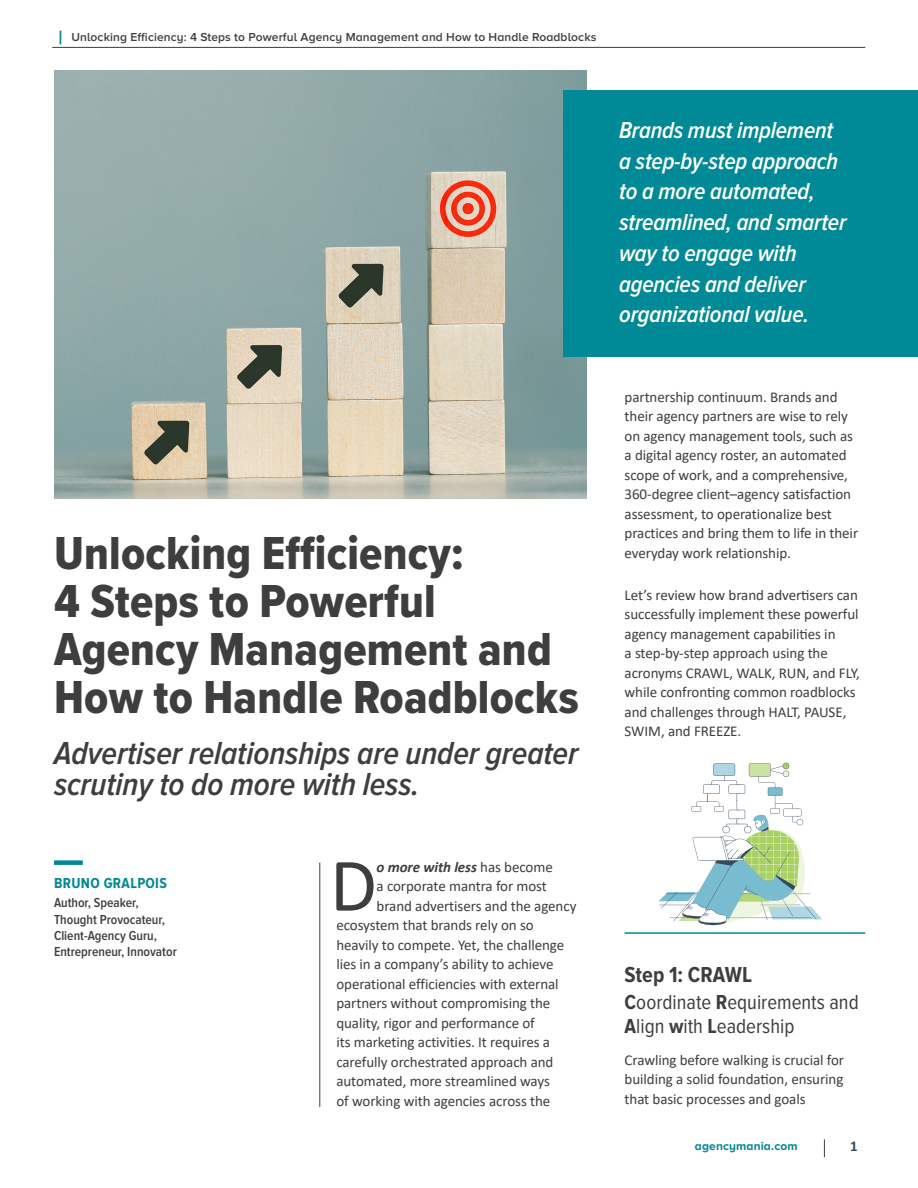
<style>
.page{position:relative;width:918px;height:1188px;background:#fff}
.page>*{position:absolute;margin:0;border:0;box-sizing:border-box;transform-origin:0 0}
.t1{font:76.5px "Calibri";color:#3e3e3f}
.t2{font:48px/48px "Proxima Nova Cond Extrabld";letter-spacing:.005em;color:#3e3e3f}
.t3{font:italic 600 33px/31.5px "Proxima Nova Cond";letter-spacing:-.005em;color:#3e3e3f}
.t4{font:italic 600 24px/30.8px "Proxima Nova Cond";letter-spacing:-.01em;color:#fff}
.t5{font:700 22.5px "Proxima Nova Cond";color:#3e3e3f}
.t6{font:21px/24px "Proxima Nova Cond";color:#3e3e3f}
.t7{font:700 19.5px "Proxima Nova A";color:#008996}
.t8{font:15px/19.5px "Calibri";letter-spacing:-.005em;color:#3e3e3f}
.t9{font:italic 700 15px "Calibri";letter-spacing:-.005em;color:#3e3e3f}
.t10{font:700 15px "Proxima Nova A Cond";letter-spacing:.025em;color:#008996}
.t11{font:700 15px "Calibri";color:#33485c}
.t12{font:600 13.5px "Proxima Nova Cond";color:#3e3e3f}
.t13{font:600 12px "Proxima Nova A";letter-spacing:.01em;color:#3e3e3f}
.t14{font:700 12px "Proxima Nova A";letter-spacing:.01em;color:#008996}
.s1{font-weight:400;font-style:normal}
.s2{font-weight:700}
</style>
<div class="page">
<img style="left:54px;top:70px;width:533px;height:429px">
<hr style="left:319px;top:863px;width:1px;height:244px;background:#3e3e3f">
<div style="left:54px;top:860px;width:29px;height:5px;background:#008996"></div>
<hr style="left:52px;top:47px;width:813px;height:1px;background:#3e3e3f">
<svg style="left:824px;top:1139px;width:1px;height:18px"></svg>
<div style="left:563px;top:90px;width:355px;height:266px;background:#008996"></div>
<svg style="left:659px;top:763px;width:163px;height:162px"></svg>
<hr style="left:625px;top:932px;width:240px;height:2px;background:#008996">
<p class="t7" style="left:58px;top:26px;width:6px">|</p>
<p class="t13" style="left:71px;top:30px;width:527px">Unlocking Efficiency: 4 Steps to Powerful Agency Management and How to Handle Roadblocks</p>
<p class="t2" style="left:54px;top:528px;width:411px">Unlocking Efficiency:</p>
<p class="t2" style="left:54px;top:576px;width:526px">4 Steps to Powerful<br>Agency Management and<br>How to Handle Roadblocks</p>
<p class="t3" style="left:54px;top:738px;width:526px">Advertiser relationships are under greater scrutiny to do more with less.</p>
<p class="t10" style="left:54px;top:875px;width:114px">BRUNO GRALPOIS</p>
<p class="t12" style="left:54px;top:895px;width:86px">Author, Speaker,</p>
<p class="t12" style="left:54px;top:912px;width:112px">Thought Provocateur,</p>
<p class="t12" style="left:54px;top:928px;width:105px">Client-Agency Guru,</p>
<p class="t12" style="left:54px;top:944px;width:124px">Entrepreneur, Innovator</p>
<p class="t1" style="left:330px;top:832px;width:49px">D</p>
<p class="t9" style="left:377px;top:856px;width:178px">o more with less <span class="s1">has become</span></p>
<p class="t8" style="left:377px;top:876px;width:172px">a corporate mantra for most</p>
<p class="t8" style="left:377px;top:896px;width:201px">brand advertisers and the agency</p>
<p class="t8" style="left:336px;top:915px;width:199px">ecosystem that brands rely on so</p>
<p class="t8" style="left:336px;top:935px;width:229px">heavily to compete. Yet, the challenge</p>
<p class="t8" style="left:336px;top:954px;width:219px">lies in a company’s ability to achieve</p>
<p class="t8" style="left:336px;top:974px;width:224px">operational efficiencies with external</p>
<p class="t8" style="left:336px;top:993px;width:216px">partners without compromising the</p>
<p class="t8" style="left:336px;top:1013px;width:200px">quality, rigor and performance of</p>
<p class="t8" style="left:336px;top:1032px;width:215px">its marketing activities. It requires a</p>
<p class="t8" style="left:336px;top:1052px;width:219px">carefully orchestrated approach and</p>
<p class="t8" style="left:336px;top:1071px;width:215px">automated, more streamlined ways</p>
<p class="t8" style="left:336px;top:1091px;width:215px">of working with agencies across the</p>
<p class="t4" style="left:619px;top:115px;width:229px">Brands must implement a step-by-step approach to a more automated, streamlined, and smarter way to engage with agencies and deliver organizational value.</p>
<p class="t8" style="left:625px;top:387px;width:235px">partnership continuum. Brands and their agency partners are wise to rely on agency management tools, such as a digital agency roster, an automated scope of work, and a comprehensive, 360-degree client–agency satisfaction assessment, to operationalize best practices and bring them to life in their everyday work relationship.</p>
<p class="t8" style="left:625px;top:585px;width:237px">Let’s review how brand advertisers can successfully implement these powerful agency management capabilities in<br>a step-by-step approach using the acronyms CRAWL, WALK, RUN, and FLY, while confronting common roadblocks and challenges through HALT, PAUSE, SWIM, and FREEZE.</p>
<p class="t5" style="left:625px;top:962px;width:129px">Step 1: CRAWL</p>
<p class="t6" style="left:625px;top:991px;width:236px"><span class="s2">C</span>oordinate <span class="s2">R</span>equirements and<br><span class="s2">A</span>lign <span class="s2">w</span>ith <span class="s2">L</span>eadership</p>
<p class="t8" style="left:625px;top:1050px;width:221px;text-align:justify">Crawling before walking is crucial for building a solid foundation, ensuring that basic processes and goals</p>
<p class="t14" style="left:695px;top:1140px;width:104px">agencymania.com</p>
<p class="t11" style="left:850px;top:1135px;width:9px">1</p>
</div>
